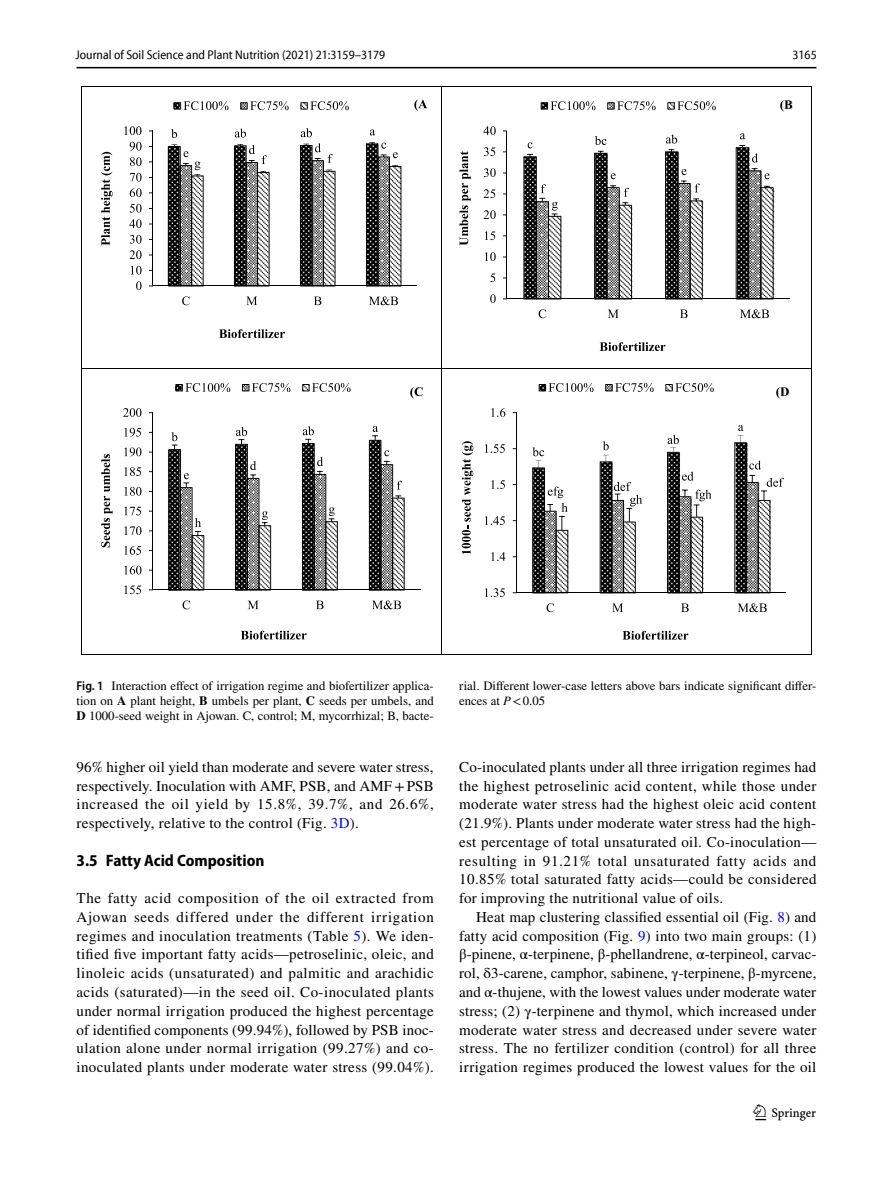
<style>
.page{position:relative;width:893px;height:1187px;background:#fff}
.page>*{position:absolute;margin:0;border:0;box-sizing:border-box;transform-origin:0 0}
.t1{font:22.5px "Springnew Regular 3";color:#000}
.t2{font:700 semi-condensed 16.5px "Myriad Pro";color:#000}
.t3{font:15px/18.8px "STIX";letter-spacing:.02em;color:#000;text-align:justify}
.t4{font:12.75px/15px "STIX";color:#000;text-align:justify}
.t5{font:semi-condensed 12.75px "Myriad Pro Unic";color:#000}
.s1{font-family:"Myriad Pro";font-weight:600;font-stretch:semi-condensed}
.s2{font-weight:700}
.s3{font-style:italic}
.s4{color:#00f}
</style>
<div class="page">
<hr style="left:77px;top:67px;width:739px;height:1px;background:#000">
<hr style="left:81px;top:87px;width:360px;height:1px;background:#000">
<hr style="left:442px;top:87px;width:370px;height:1px;background:#000">
<hr style="left:81px;top:87px;width:1px;height:281px;background:#000">
<hr style="left:441px;top:87px;width:1px;height:281px;background:#000">
<hr style="left:812px;top:87px;width:1px;height:281px;background:#000">
<hr style="left:81px;top:368px;width:360px;height:1px;background:#000">
<hr style="left:442px;top:368px;width:370px;height:1px;background:#000">
<hr style="left:81px;top:369px;width:1px;height:285px;background:#000">
<hr style="left:81px;top:654px;width:360px;height:1px;background:#000">
<hr style="left:441px;top:369px;width:1px;height:285px;background:#000">
<hr style="left:442px;top:654px;width:370px;height:1px;background:#000">
<hr style="left:812px;top:369px;width:1px;height:285px;background:#000">
<hr style="left:152px;top:131px;width:1px;height:155px;background:#000">
<hr style="left:153px;top:285px;width:264px;height:1px;background:#000">
<svg style="left:168px;top:128px;width:233px;height:157px"></svg>
<svg style="left:136px;top:281px;width:6px;height:9px"></svg>
<svg style="left:131px;top:266px;width:11px;height:8px"></svg>
<svg style="left:129px;top:250px;width:13px;height:9px"></svg>
<svg style="left:130px;top:235px;width:12px;height:8px"></svg>
<svg style="left:129px;top:219px;width:13px;height:9px"></svg>
<svg style="left:130px;top:204px;width:12px;height:8px"></svg>
<svg style="left:130px;top:188px;width:12px;height:9px"></svg>
<svg style="left:130px;top:173px;width:12px;height:9px"></svg>
<svg style="left:130px;top:157px;width:12px;height:9px"></svg>
<svg style="left:130px;top:142px;width:12px;height:9px"></svg>
<svg style="left:124px;top:126px;width:17px;height:9px"></svg>
<svg style="left:182px;top:296px;width:8px;height:9px"></svg>
<svg style="left:246px;top:296px;width:11px;height:9px"></svg>
<svg style="left:314px;top:296px;width:7px;height:9px"></svg>
<svg style="left:369px;top:296px;width:29px;height:9px"></svg>
<svg style="left:101px;top:152px;width:12px;height:93px"></svg>
<svg style="left:219px;top:329px;width:66px;height:9px"></svg>
<svg style="left:174px;top:101px;width:55px;height:9px"></svg>
<svg style="left:240px;top:101px;width:49px;height:9px"></svg>
<svg style="left:300px;top:101px;width:49px;height:9px"></svg>
<hr style="left:506px;top:131px;width:1px;height:168px;background:#000">
<hr style="left:507px;top:298px;width:283px;height:1px;background:#000">
<svg style="left:523px;top:133px;width:251px;height:165px"></svg>
<svg style="left:490px;top:294px;width:6px;height:9px"></svg>
<svg style="left:490px;top:273px;width:5px;height:9px"></svg>
<svg style="left:485px;top:252px;width:11px;height:9px"></svg>
<svg style="left:485px;top:231px;width:10px;height:9px"></svg>
<svg style="left:484px;top:210px;width:12px;height:9px"></svg>
<svg style="left:484px;top:189px;width:11px;height:9px"></svg>
<svg style="left:484px;top:168px;width:12px;height:9px"></svg>
<svg style="left:484px;top:147px;width:11px;height:9px"></svg>
<svg style="left:483px;top:126px;width:13px;height:9px"></svg>
<svg style="left:539px;top:309px;width:7px;height:9px"></svg>
<svg style="left:608px;top:309px;width:11px;height:9px"></svg>
<svg style="left:680px;top:309px;width:8px;height:9px"></svg>
<svg style="left:740px;top:309px;width:29px;height:9px"></svg>
<svg style="left:460px;top:151px;width:11px;height:94px"></svg>
<svg style="left:600px;top:342px;width:65px;height:9px"></svg>
<svg style="left:541px;top:101px;width:54px;height:9px"></svg>
<svg style="left:607px;top:101px;width:49px;height:9px"></svg>
<svg style="left:667px;top:101px;width:49px;height:9px"></svg>
<svg style="left:780px;top:100px;width:12px;height:11px"></svg>
<hr style="left:152px;top:412px;width:1px;height:178px;background:#000">
<hr style="left:153px;top:589px;width:267px;height:1px;background:#000">
<svg style="left:168px;top:426px;width:237px;height:163px"></svg>
<svg style="left:124px;top:585px;width:17px;height:9px"></svg>
<svg style="left:124px;top:565px;width:17px;height:9px"></svg>
<svg style="left:124px;top:546px;width:17px;height:8px"></svg>
<svg style="left:124px;top:526px;width:17px;height:9px"></svg>
<svg style="left:124px;top:506px;width:17px;height:9px"></svg>
<svg style="left:124px;top:487px;width:17px;height:8px"></svg>
<svg style="left:124px;top:467px;width:17px;height:9px"></svg>
<svg style="left:124px;top:447px;width:17px;height:9px"></svg>
<svg style="left:124px;top:428px;width:17px;height:8px"></svg>
<svg style="left:123px;top:408px;width:18px;height:9px"></svg>
<svg style="left:183px;top:600px;width:7px;height:9px"></svg>
<svg style="left:248px;top:600px;width:11px;height:9px"></svg>
<svg style="left:316px;top:600px;width:8px;height:9px"></svg>
<svg style="left:372px;top:600px;width:29px;height:9px"></svg>
<svg style="left:101px;top:454px;width:12px;height:93px"></svg>
<svg style="left:241px;top:630px;width:66px;height:9px"></svg>
<svg style="left:176px;top:383px;width:54px;height:9px"></svg>
<svg style="left:242px;top:383px;width:48px;height:9px"></svg>
<svg style="left:302px;top:383px;width:49px;height:9px"></svg>
<svg style="left:410px;top:387px;width:13px;height:11px"></svg>
<hr style="left:516px;top:412px;width:1px;height:180px;background:#000">
<hr style="left:517px;top:592px;width:269px;height:1px;background:#000">
<svg style="left:532px;top:425px;width:252px;height:167px"></svg>
<svg style="left:485px;top:588px;width:20px;height:9px"></svg>
<svg style="left:491px;top:552px;width:14px;height:9px"></svg>
<svg style="left:485px;top:516px;width:20px;height:9px"></svg>
<svg style="left:491px;top:480px;width:14px;height:9px"></svg>
<svg style="left:485px;top:444px;width:20px;height:9px"></svg>
<svg style="left:491px;top:408px;width:14px;height:9px"></svg>
<svg style="left:547px;top:603px;width:7px;height:9px"></svg>
<svg style="left:612px;top:603px;width:11px;height:9px"></svg>
<svg style="left:681px;top:603px;width:8px;height:9px"></svg>
<svg style="left:738px;top:603px;width:29px;height:9px"></svg>
<svg style="left:462px;top:441px;width:11px;height:113px"></svg>
<svg style="left:622px;top:631px;width:66px;height:8px"></svg>
<svg style="left:539px;top:383px;width:54px;height:9px"></svg>
<svg style="left:605px;top:383px;width:49px;height:9px"></svg>
<svg style="left:665px;top:383px;width:49px;height:9px"></svg>
<svg style="left:776px;top:387px;width:13px;height:11px"></svg>
<svg style="left:414px;top:99px;width:13px;height:12px"></svg>
<p class="t5" style="left:76px;top:50px;width:311px">Journal of Soil Science and Plant Nutrition (2021) 21:3159–3179</p>
<p class="t5" style="left:792px;top:50px;width:26px">3165</p>
<p class="t4" style="left:77px;top:678px;width:359px"><span class="s1">Fig. 1</span> Interaction effect of irrigation regime and biofertilizer applica&shy;tion on <span class="s2">A</span> plant height, <span class="s2">B</span> umbels per plant, <span class="s2">C</span> seeds per umbels, and <span class="s2">D</span> 1000-seed weight in Ajowan. C, control; M, mycorrhizal; B, bacte-</p>
<p class="t4" style="left:459px;top:678px;width:359px">rial. Different lower-case letters above bars indicate significant differ&shy;ences at <span class="s3">P</span>&lt;0.05</p>
<p class="t3" style="left:77px;top:758px;width:359px">96% higher oil yield than moderate and severe water stress, respectively. Inoculation with AMF, PSB, and AMF+PSB increased the oil yield by 15.8%, 39.7%, and 26.6%, respectively, relative to the control (Fig. <span class="s4">3D</span>).</p>
<p class="t2" style="left:77px;top:850px;width:189px">3.5 Fatty Acid Composition</p>
<p class="t3" style="left:77px;top:889px;width:359px">The fatty acid composition of the oil extracted from Ajowan seeds differed under the different irrigation regimes and inoculation treatments (Table <span class="s4">5</span>). We iden&shy;tified five important fatty acids—petroselinic, oleic, and linoleic acids (unsaturated) and palmitic and arachidic acids (saturated)—in the seed oil. Co-inoculated plants under normal irrigation produced the highest percentage of identified components (99.94%), followed by PSB inoc&shy;ulation alone under normal irrigation (99.27%) and co&shy;inoculated plants under moderate water stress (99.04%).</p>
<p class="t3" style="left:459px;top:758px;width:359px">Co-inoculated plants under all three irrigation regimes had the highest petroselinic acid content, while those under moderate water stress had the highest oleic acid content (21.9%). Plants under moderate water stress had the high&shy;est percentage of total unsaturated oil. Co-inoculation— resulting in 91.21% total unsaturated fatty acids and 10.85% total saturated fatty acids—could be considered for improving the nutritional value of oils.</p>
<p class="t3" style="left:459px;top:908px;width:359px;text-indent:17px">Heat map clustering classified essential oil (Fig. <span class="s4">8</span>) and fatty acid composition (Fig. <span class="s4">9</span>) into two main groups: (1) β-pinene, α-terpinene, β-phellandrene, α-terpineol, carvac&shy;rol, δ3-carene, camphor, sabinene, γ-terpinene, β-myrcene, and α-thujene, with the lowest values under moderate water stress; (2) γ-terpinene and thymol, which increased under moderate water stress and decreased under severe water stress. The no fertilizer condition (control) for all three irrigation regimes produced the lowest values for the oil</p>
<h1 class="t1" style="left:755px;top:1104px;width:62px">1 3</h1>
</div>
